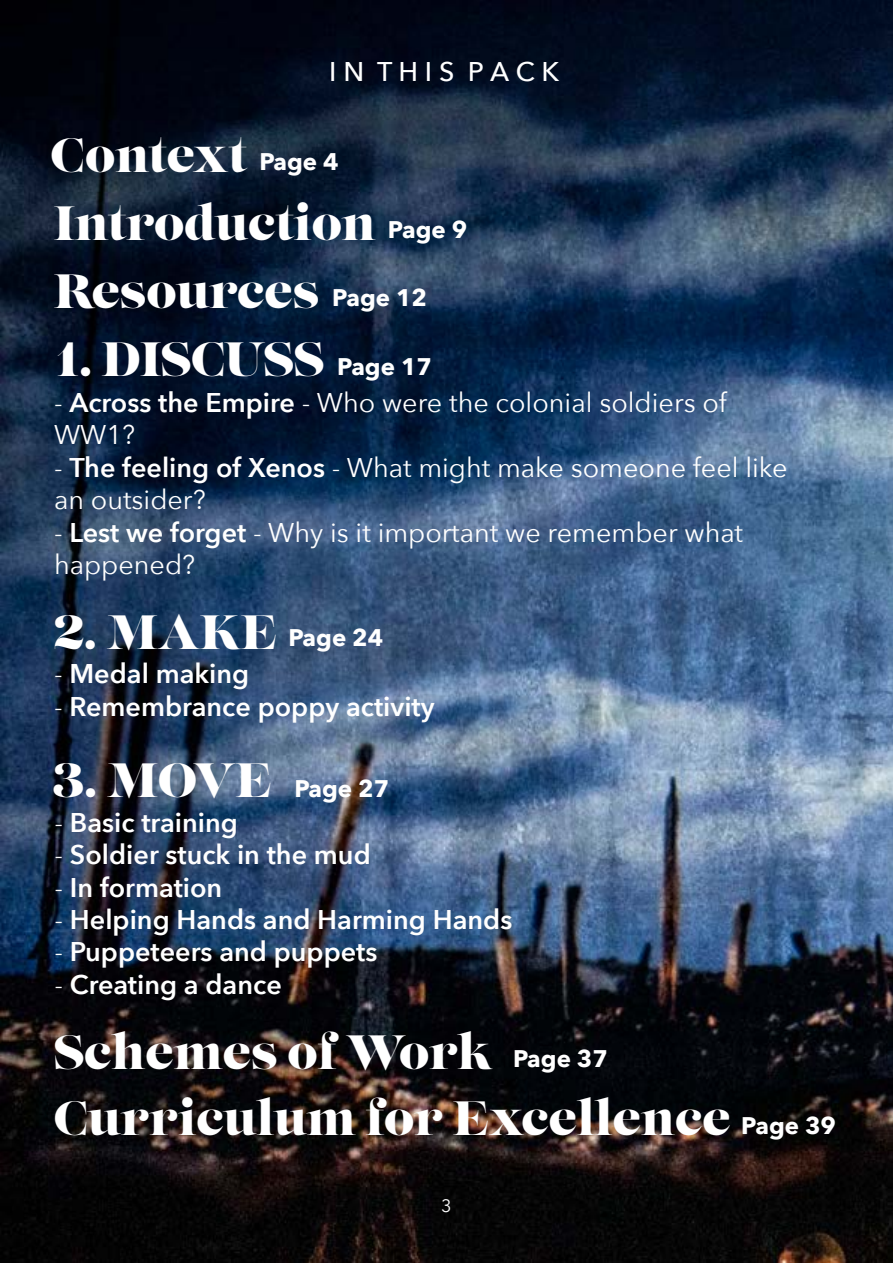
<style>
.page{position:relative;width:893px;height:1263px;background:#fff}
.page>*{position:absolute;margin:0;border:0;box-sizing:border-box;transform-origin:0 0}
.t1{font:48px "Lust";color:#fff}
.t2{font:27px/32.4px "Avenir Next";color:#fff}
.t3{font:600 27px "Avenir Next";color:#fff}
.t4{font:500 27px "Avenir Next";color:#fff}
.t5{font:700 24px "Avenir Next";color:#fff}
.t6{font:18px "Avenir Next";color:#fff}
.s1{font-weight:600}
.s2{font-weight:400}
.s3{font-family:"Avenir Next";font-weight:700;font-size:24px}
</style>
<div class="page">
<img style="left:0;top:0;width:893px;height:1263px">
<p class="t4" style="left:329px;top:49px;width:232px">I N T H I S P A C K</p>
<h1 class="t1" style="left:51px;top:126px;width:197px">Context</h1>
<p class="t5" style="left:259px;top:141px;width:81px">Page 4</p>
<h1 class="t1" style="left:54px;top:194px;width:323px">Introduction</h1>
<p class="t5" style="left:388px;top:209px;width:81px">Page 9</p>
<h1 class="t1" style="left:54px;top:262px;width:267px">Resources</h1>
<h1 class="t1" style="left:57px;top:330px;width:268px">1. DISCUSS</h1>
<p class="t5" style="left:332px;top:277px;width:96px">Page 12</p>
<p class="t5" style="left:337px;top:345px;width:96px">Page 17</p>
<p class="t2" style="left:54px;top:385px;width:674px">- <span class="s1">Across the Empire</span> - Who were the colonial soldiers of<br>WW1?</p>
<p class="t2" style="left:54px;top:450px;width:735px">- <span class="s1">The feeling of Xenos</span> - What might make someone feel like an outsider?</p>
<p class="t2" style="left:54px;top:515px;width:691px">- <span class="s1">Lest we forget</span> - Why is it important we remember what happened?</p>
<h1 class="t1" style="left:54px;top:603px;width:224px">2. MAKE</h1>
<p class="t5" style="left:288px;top:617px;width:96px">Page 24</p>
<p class="t3" style="left:54px;top:651px;width:197px"><span class="s2">-</span> Medal making</p>
<p class="t3" style="left:54px;top:683px;width:382px"><span class="s2">-</span> Remembrance poppy activity</p>
<h1 class="t1" style="left:52px;top:751px;width:221px">3. MOVE</h1>
<p class="t5" style="left:294px;top:768px;width:96px">Page 27</p>
<p class="t3" style="left:55px;top:799px;width:185px"><span class="s2">-</span> Basic training</p>
<p class="t3" style="left:55px;top:832px;width:318px"><span class="s2">-</span> Soldier stuck in the mud</p>
<p class="t3" style="left:55px;top:864px;width:169px"><span class="s2">-</span> In formation</p>
<p class="t3" style="left:55px;top:896px;width:459px"><span class="s2">-</span> Helping Hands and Harming Hands</p>
<p class="t3" style="left:55px;top:929px;width:324px"><span class="s2">-</span> Puppeteers and puppets</p>
<p class="t3" style="left:55px;top:961px;width:229px"><span class="s2">-</span> Creating a dance</p>
<h1 class="t1" style="left:54px;top:1023px;width:555px">Schemes of Work <span class="s3">Page 37</span></h1>
<h1 class="t1" style="left:54px;top:1089px;width:784px">Curriculum for Excellence <span class="s3">Page 39</span></h1>
<p class="t6" style="left:441px;top:1190px;width:12px">3</p>
</div>
